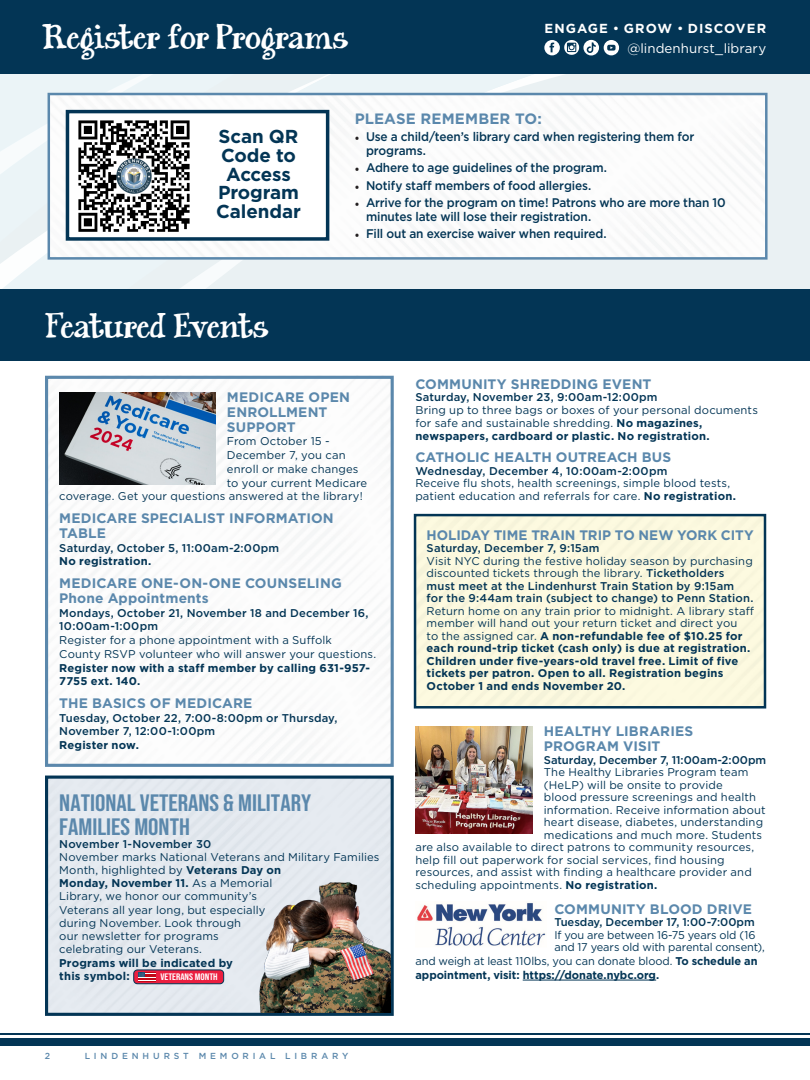
<style>
.page{position:relative;width:810px;height:1080px;background:#fff}
.page>*{position:absolute;margin:0;border:0;box-sizing:border-box;transform-origin:0 0}
.t1{font:35px "Janda Siesta Sunset";letter-spacing:-.035em;color:#fff}
.t2{font:700 23.75px/23.8px "Bebas Neue Pro";color:#5b88ac;scale:1.09 1}
.t3{font:700 18.75px/18.8px "Gotham";letter-spacing:-.01em;color:#033555;text-align:center}
.t4{font:700 15px "Gotham";letter-spacing:.01em;color:#5b88ac}
.t5{font:700 13.75px/15px "Gotham";letter-spacing:.01em;color:#5b88ac}
.t6{font:13.25px "Gotham";letter-spacing:.005em;color:#fff}
.t7{font:700 13.12px "Gotham";letter-spacing:.075em;color:#fff}
.t8{font:500 12.5px/13.8px "Gotham";letter-spacing:-.01em;color:#033555;scale:.95 1}
.t9{font:11.25px/13.2px "Gotham";letter-spacing:.01em;color:#033555}
.t10{font:700 11.25px/12.5px "Gotham";letter-spacing:.015em;color:#033555}
.t11{font:500 11.25px/13.8px "Gotham";letter-spacing:.015em;color:#033555}
.t12{font:700 11.25px/13.8px "Gotham";letter-spacing:-.005em;color:#033555}
.t13{font:11.25px/12.5px "Gotham";letter-spacing:-.01em;color:#033555}
.t14{font:500 11.25px "Gotham";letter-spacing:-.005em;color:#033555}
.t15{font:700 9.38px "Bebas Neue Pro";color:#fff;scale:1.13 1}
.t16{font:500 8.75px "Gotham";letter-spacing:.44em;color:#5b88ac}
.s1{font-family:"Minion Pro";font-weight:400;color:#231f20}
.s2{font-weight:700}
.s3{font-weight:400}
.s4{font-weight:500}
</style>
<div class="page">
<div style="left:0;top:1033px;width:810px;height:13px;background:#033555"></div>
<hr style="left:0;top:1036px;width:810px;height:2px;background:#fff">
<div style="left:414px;top:514px;width:352px;height:195px;border:2px solid #033555"></div>
<div style="left:199px;top:74px;width:611px;height:216px;background:#eaf1f3"></div>
<svg style="left:199px;top:260px;width:183px;height:30px;fill:#eaf1f3"></svg>
<svg style="left:0;top:74px;width:199px;height:216px;fill:#ebf4f7"></svg>
<div style="left:0;top:0;width:810px;height:74px;background:#033555"></div>
<div style="left:0;top:290px;width:810px;height:71px;background:#033555"></div>
<img style="left:51px;top:96px;width:714px;height:161px">
<div style="left:48px;top:93px;width:720px;height:167px;border:2px solid #5b88ac"></div>
<div style="left:45px;top:376px;width:349px;height:391px;border:3px solid #5b88ac"></div>
<div style="left:49px;top:780px;width:341px;height:232px;background:#e5eaf0"></div>
<div style="left:45px;top:776px;width:349px;height:240px;border:3px solid #033555"></div>
<svg style="left:544px;top:40px;width:75px;height:15px"></svg>
<div style="left:66px;top:110px;width:263px;height:131px;background:#fff;border:3px solid #033555"></div>
<img style="left:78px;top:120px;width:112px;height:112px">
<div style="left:134px;top:970px;width:90px;height:14px;background:#ec1e3f;border-radius:4px"></div>
<svg style="left:138px;top:972px;width:17px;height:10px"></svg>
<div style="left:133px;top:970px;width:91px;height:14px;border:1px solid #033555;border-radius:4px"></div>
<hr style="left:523px;top:980px;width:133px;height:1px;background:#033555">
<img style="left:415px;top:727px;width:118px;height:106px">
<img style="left:417px;top:903px;width:129px;height:43px">
<img style="left:59px;top:392px;width:157px;height:93px">
<img style="left:254px;top:878px;width:137px;height:135px">
<hr style="left:809px;top:323px;width:1px;height:62px;background:#033555">
<p class="t1" style="left:42px;top:15px;width:308px">Register for Programs</p>
<p class="t7" style="left:544px;top:20px;width:223px">ENGAGE • GROW • DISCOVER</p>
<p class="t6" style="left:627px;top:40px;width:140px">@lindenhurst_library</p>
<p class="t3" style="left:216px;top:127px;width:86px">Scan QR<br>Code to<br>Access<br>Program<br>Calendar</p>
<p class="t1" style="left:45px;top:303px;width:226px">Featured Events</p>
<p class="t4" style="left:355px;top:110px;width:189px">PLEASE REMEMBER TO:</p>
<p class="t8" style="left:366px;top:130px;width:347px;text-indent:-11px"><span class="s1">•</span> Use a child/teen’s library card when registering them for programs.</p>
<p class="t8" style="left:355px;top:161px;width:267px"><span class="s1">•</span> Adhere to age guidelines of the program.</p>
<p class="t8" style="left:355px;top:178px;width:250px"><span class="s1">•</span> Notify staff members of food allergies.</p>
<p class="t8" style="left:366px;top:195px;width:380px;text-indent:-11px"><span class="s1">•</span> Arrive for the program on time! Patrons who are more than 10 minutes late will lose their registration.</p>
<p class="t8" style="left:355px;top:227px;width:267px"><span class="s1">•</span> Fill out an exercise waiver when required.</p>
<p class="t5" style="left:227px;top:389px;width:125px">MEDICARE OPEN<br>ENROLLMENT<br>SUPPORT</p>
<p class="t9" style="left:227px;top:435px;width:104px">From October 15 -</p>
<p class="t9" style="left:227px;top:448px;width:120px">December 7, you can</p>
<p class="t9" style="left:227px;top:462px;width:133px">enroll or make changes</p>
<p class="t9" style="left:227px;top:476px;width:142px">to your current Medicare</p>
<p class="t9" style="left:59px;top:490px;width:305px">coverage. Get your questions answered at the library!</p>
<p class="t5" style="left:59px;top:510px;width:276px">MEDICARE SPECIALIST INFORMATION<br>TABLE</p>
<p class="t11" style="left:59px;top:541px;width:221px">Saturday, October 5, 11:00am-2:00pm</p>
<p class="t10" style="left:59px;top:555px;width:93px">No registration.</p>
<p class="t5" style="left:59px;top:575px;width:284px">MEDICARE ONE-ON-ONE COUNSELING<br>Phone Appointments</p>
<p class="t11" style="left:59px;top:606px;width:311px">Mondays, October 21, November 18 and December 16,<br>10:00am-1:00pm</p>
<p class="t9" style="left:59px;top:633px;width:318px;line-height:13.8px">Register for a phone appointment with a Suffolk<br>County RSVP volunteer who will answer your questions.<br><span class="s2">Register now with a staff member by calling 631-957- 7755 ext. 140.</span></p>
<p class="t5" style="left:59px;top:695px;width:195px">THE BASICS OF MEDICARE</p>
<p class="t11" style="left:59px;top:711px;width:280px">Tuesday, October 22, 7:00-8:00pm or Thursday,<br>November 7, 12:00-1:00pm</p>
<p class="t10" style="left:59px;top:739px;width:81px">Register now.</p>
<p class="t2" style="left:59px;top:791px;width:233px">NATIONAL VETERANS &amp; MILITARY<br>FAMILIES MONTH</p>
<p class="t11" style="left:59px;top:837px;width:153px">November 1-November 30</p>
<p class="t9" style="left:59px;top:850px;width:322px">November marks National Veterans and Military Families Month, highlighted by <span class="s2">Veterans Day on<br>Monday, November 11.</span> As a Memorial<br>Library, we honor our community’s<br>Veterans all year long, but especially<br>during November. Look through<br>our newsletter for programs<br>celebrating our Veterans.<br><span class="s2">Programs will be indicated by<br>this symbol:</span></p>
<p class="t15" style="left:160px;top:972px;width:52px">VETERANS MONTH</p>
<p class="t16" style="left:45px;top:1050px;width:7px">2</p>
<p class="t16" style="left:85px;top:1050px;width:265px">LINDENHURST MEMORIAL LIBRARY</p>
<p class="t5" style="left:415px;top:376px;width:238px">COMMUNITY SHREDDING EVENT</p>
<p class="t11" style="left:415px;top:390px;width:244px">Saturday, November 23, 9:00am-12:00pm</p>
<p class="t9" style="left:415px;top:402px;width:344px;line-height:13.8px">Bring up to three bags or boxes of your personal documents for safe and sustainable shredding. <span class="s2">No magazines,</span></p>
<p class="t10" style="left:415px;top:429px;width:296px">newspapers, cardboard or plastic. No registration.</p>
<p class="t5" style="left:415px;top:450px;width:257px">CATHOLIC HEALTH OUTREACH BUS</p>
<p class="t11" style="left:415px;top:464px;width:254px">Wednesday, December 4, 10:00am-2:00pm</p>
<p class="t9" style="left:415px;top:477px;width:322px;line-height:12.5px">Receive flu shots, health screenings, simple blood tests, patient education and referrals for care. <span class="s2">No registration.</span></p>
<p class="t5" style="left:427px;top:527px;width:329px">HOLIDAY TIME TRAIN TRIP TO NEW YORK CITY</p>
<p class="t11" style="left:427px;top:541px;width:175px">Saturday, December 7, 9:15am</p>
<p class="t10" style="left:427px;top:554px;width:329px"><span class="s3">Visit NYC during the festive holiday season by purchasing discounted tickets through the library.</span> <span class="s4">Ticketholders must meet at the Lindenhurst Train Station by 9:15am<br>for the 9:44am train (subject to change) to Penn Station.<br></span><span class="s3">Return home on any train prior to midnight. A library staff member will hand out your return ticket and direct you<br>to the assigned car.</span> A non-refundable fee of $10.25 for each round-trip ticket (cash only) is due at registration.<br>Children under five-years-old travel free. Limit of five tickets per patron. Open to all. Registration begins October 1 and ends November 20.</p>
<p class="t5" style="left:544px;top:723px;width:151px">HEALTHY LIBRARIES<br>PROGRAM VISIT</p>
<p class="t14" style="left:544px;top:752px;width:224px">Saturday, December 7, 11:00am-2:00pm</p>
<p class="t9" style="left:544px;top:765px;width:206px">The Healthy Libraries Program team</p>
<p class="t9" style="left:544px;top:778px;width:180px">(HeLP) will be onsite to provide</p>
<p class="t9" style="left:544px;top:790px;width:214px">blood pressure screenings and health</p>
<p class="t9" style="left:544px;top:803px;width:223px">information. Receive information about</p>
<p class="t9" style="left:544px;top:815px;width:221px">heart disease, diabetes, understanding</p>
<p class="t9" style="left:544px;top:828px;width:220px">medications and much more. Students</p>
<p class="t9" style="left:415px;top:840px;width:340px">are also available to direct patrons to community resources,</p>
<p class="t9" style="left:415px;top:853px;width:311px">help fill out paperwork for social services, find housing</p>
<p class="t9" style="left:415px;top:865px;width:338px">resources, and assist with finding a healthcare provider and</p>
<p class="t9" style="left:415px;top:878px;width:244px">scheduling appointments. <span class="s2">No registration.</span></p>
<p class="t5" style="left:554px;top:901px;width:199px">COMMUNITY BLOOD DRIVE</p>
<p class="t14" style="left:554px;top:915px;width:202px">Tuesday, December 17, 1:00-7:00pm</p>
<p class="t13" style="left:554px;top:928px;width:212px">If you are between 16-75 years old (16 and 17 years old with parental consent),</p>
<p class="t12" style="left:415px;top:954px;width:344px"><span class="s3">and weigh at least 110lbs, you can donate blood.</span> To schedule an appointment, visit: https://donate.nybc.org.</p>
</div>
